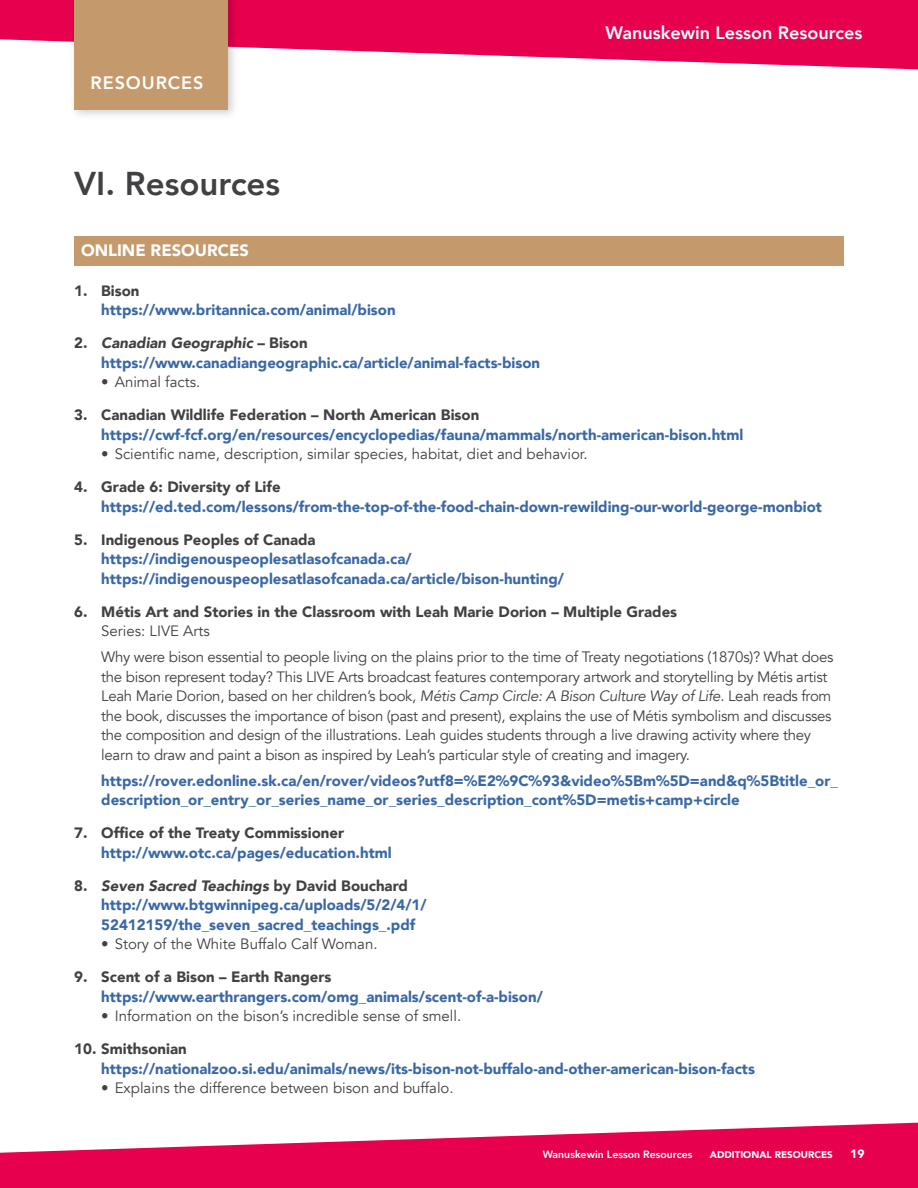
<style>
.page{position:relative;width:918px;height:1188px;background:#fff}
.page>*{position:absolute;margin:0;border:0;box-sizing:border-box;transform-origin:0 0}
.t1{font:800 33px "Avenir";color:#414042}
.t2{font:800 18px "Avenir";color:#fff}
.t3{font:800 18px "Avenir";letter-spacing:.05em;color:#fff}
.t4{font:900 16.5px "Avenir";color:#fff}
.t5{font:900 15px/19.5px "Avenir";color:#3a68a5}
.t6{font:15px/19.5px "Avenir";letter-spacing:-.02em;color:#414042}
.t7{font:900 15px "Avenir";color:#414042}
.t8{font:15px "Avenir";color:#414042}
.t9{font:900 12px "Avenir";color:#fff}
.t10{font:800 10.5px "Avenir";color:#fff}
.t11{font:900 9.75px "Avenir";color:#fff}
.s1{color:#414042}
.s2{font-style:italic;color:#414042}
.s3{font-style:italic}
</style>
<div class="page">
<svg style="left:0;top:1122px;width:918px;height:66px;fill:#e6004d"></svg>
<div style="left:74px;top:236px;width:770px;height:29px;background:#c49a6c"></div>
<svg style="left:0;top:0;width:918px;height:69px;fill:#e6004d"></svg>
<div style="left:70px;top:0;width:169px;height:121px;background:#000;opacity:.19"></div>
<div style="left:74px;top:0;width:154px;height:109px;background:#c49a6c"></div>
<p class="t3" style="left:91px;top:68px;width:114px">RESOURCES</p>
<h1 class="t1" style="left:74px;top:158px;width:207px">VI. Resources</h1>
<p class="t2" style="left:606px;top:19px;width:258px">Wanuskewin Lesson Resources</p>
<p class="t4" style="left:81px;top:236px;width:170px">ONLINE RESOURCES</p>
<p class="t7" style="left:74px;top:277px;width:67px">1. Bison</p>
<p class="t5" style="left:101px;top:300px;width:296px">https://www.britannica.com/animal/bison</p>
<p class="t5" style="left:101px;top:333px;width:440px;text-indent:-27px"><span class="s1">2.</span> <span class="s2">Canadian Geographic</span> <span class="s1">– Bison </span>https://www.canadiangeographic.ca/article/animal-facts-bison</p>
<p class="t8" style="left:101px;top:373px;width:101px">• Animal facts.</p>
<p class="t7" style="left:74px;top:402px;width:407px">3. Canadian Wildlife Federation – North American Bison</p>
<p class="t5" style="left:101px;top:424px;width:644px">https://cwf-fcf.org/en/resources/encyclopedias/fauna/mammals/north-american-bison.html</p>
<p class="t8" style="left:101px;top:445px;width:488px">• Scientific name, description, similar species, habitat, diet and behavior.</p>
<p class="t7" style="left:74px;top:474px;width:208px">4. Grade 6: Diversity of Life</p>
<p class="t5" style="left:101px;top:496px;width:722px">https://ed.ted.com/lessons/from-the-top-of-the-food-chain-down-rewilding-our-world-george-monbiot</p>
<p class="t7" style="left:74px;top:526px;width:243px">5. Indigenous Peoples of Canada</p>
<p class="t5" style="left:101px;top:549px;width:464px">https://indigenouspeoplesatlasofcanada.ca/ https://indigenouspeoplesatlasofcanada.ca/article/bison-hunting/</p>
<p class="t7" style="left:74px;top:598px;width:604px">6. Métis Art and Stories in the Classroom with Leah Marie Dorion – Multiple Grades</p>
<p class="t6" style="left:101px;top:618px;width:734px;line-height:26.2px">Series: LIVE Arts<br>Why were bison essential to people living on the plains prior to the time of Treaty negotiations (1870s)? What does</p>
<p class="t6" style="left:101px;top:667px;width:732px">the bison represent today? This LIVE Arts broadcast features contemporary artwork and storytelling by Métis artist Leah Marie Dorion, based on her children’s book, <span class="s3">Métis Camp Circle: A Bison Culture Way of Life</span>. Leah reads from the book, discusses the importance of bison (past and present), explains the use of Métis symbolism and discusses the composition and design of the illustrations. Leah guides students through a live drawing activity where they learn to draw and paint a bison as inspired by Leah’s particular style of creating and imagery.</p>
<p class="t5" style="left:101px;top:771px;width:738px">https://rover.edonline.sk.ca/en/rover/videos?utf8=%E2%9C%93&amp;video%5Bm%5D=and&amp;q%5Btitle_or_ description_or_entry_or_series_name_or_series_description_cont%5D=metis+camp+circle</p>
<p class="t7" style="left:74px;top:820px;width:271px">7. Office of the Treaty Commissioner</p>
<p class="t5" style="left:101px;top:843px;width:292px">http://www.otc.ca/pages/education.html</p>
<p class="t5" style="left:101px;top:876px;width:327px;text-indent:-27px"><span class="s1">8.</span> <span class="s2">Seven Sacred Teachings</span> <span class="s1">by David Bouchard </span>http://www.btgwinnipeg.ca/uploads/5/2/4/1/<br>52412159/the_seven_sacred_teachings_.pdf</p>
<p class="t8" style="left:101px;top:935px;width:278px">• Story of the White Buffalo Calf Woman.</p>
<p class="t7" style="left:74px;top:964px;width:259px">9. Scent of a Bison – Earth Rangers</p>
<p class="t5" style="left:101px;top:987px;width:443px">https://www.earthrangers.com/omg_animals/scent-of-a-bison/</p>
<p class="t8" style="left:101px;top:1007px;width:361px">• Information on the bison’s incredible sense of smell.</p>
<p class="t7" style="left:74px;top:1036px;width:114px">10. Smithsonian</p>
<p class="t5" style="left:101px;top:1059px;width:655px">https://nationalzoo.si.edu/animals/news/its-bison-not-buffalo-and-other-american-bison-facts</p>
<p class="t8" style="left:101px;top:1079px;width:354px">• Explains the difference between bison and buffalo.</p>
<p class="t10" style="left:543px;top:1146px;width:151px">Wanuskewin Lesson Resources</p>
<p class="t11" style="left:710px;top:1146px;width:124px">ADDITIONAL RESOURCES</p>
<p class="t9" style="left:850px;top:1143px;width:16px">19</p>
</div>
